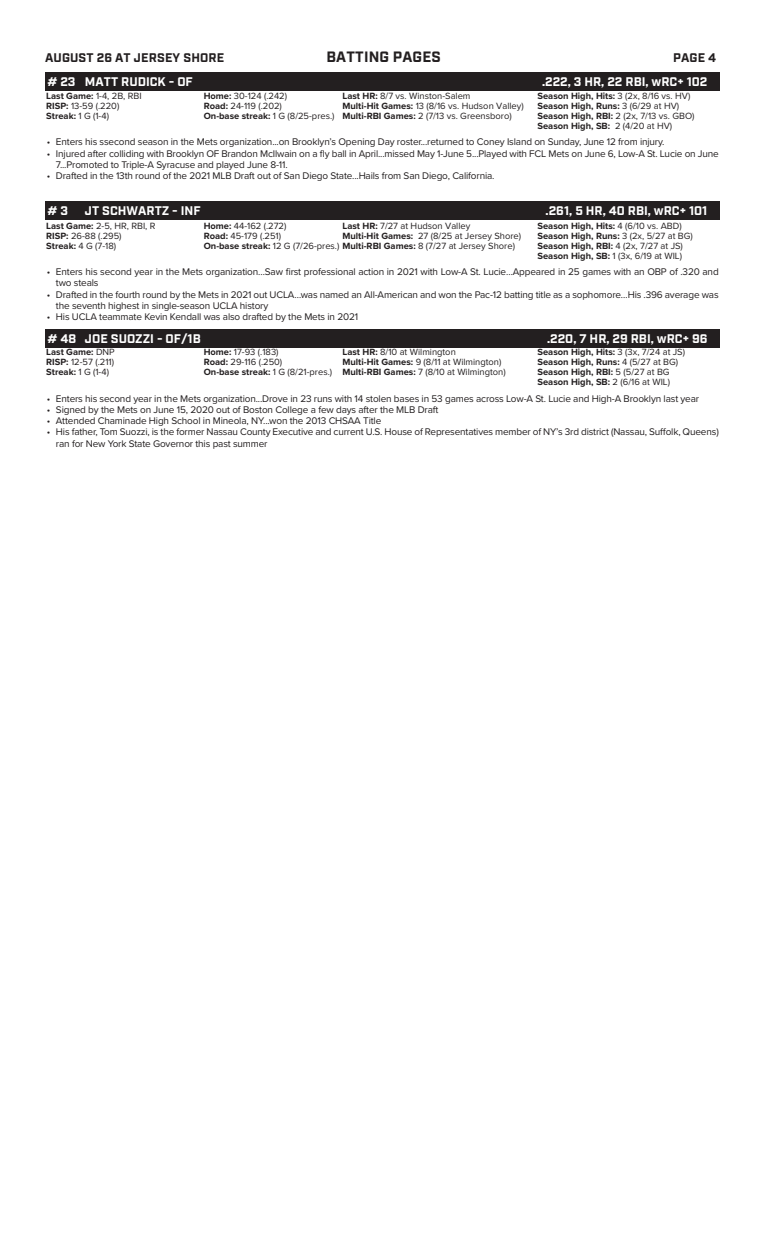
<style>
.page{position:relative;width:765px;height:1260px;background:#fff}
.page>*{position:absolute;margin:0;border:0;box-sizing:border-box;transform-origin:0 0}
.t1{font:700 15px "Industry";letter-spacing:.01em;color:#231f20}
.t2{font:700 12.5px "Industry";color:#fff}
.t3{font:700 12.5px "Industry";letter-spacing:.01em;color:#231f20}
.Bio_Bullet{font:10px/11.2px "Proxima Nova";letter-spacing:-.015em;color:#231f20}
.t4{font:9.38px "Proxima Nova";color:#231f20}
.t5{font:700 9.38px/10px "Proxima Nova";color:#231f20}
.s1{font-weight:700}
.s2{font-weight:400}
</style>
<div class="page">
<div style="left:45px;top:329px;width:675px;height:18px;background:#231f20"></div>
<div style="left:45px;top:201px;width:675px;height:19px;background:#231f20"></div>
<div style="left:45px;top:72px;width:675px;height:19px;background:#231f20"></div>
<p class="t3" style="left:45px;top:50px;width:181px">AUGUST 26 AT JERSEY SHORE</p>
<p class="t1" style="left:327px;top:47px;width:116px">BATTING PAGES</p>
<p class="t3" style="left:673px;top:50px;width:45px">PAGE 4</p>
<p class="t2" style="left:47px;top:75px;width:147px"># 23 MATT RUDICK - OF</p>
<p class="t2" style="left:542px;top:75px;width:167px">.222, 3 HR, 22 RBI, wRC+ 102</p>
<p class="t4" style="left:46px;top:89px;width:97px"><span class="s1">Last Game:</span> 1-4, 2B, RBI</p>
<p class="t4" style="left:204px;top:89px;width:85px"><span class="s1">Home:</span> 30-124 (.242)</p>
<p class="t4" style="left:342px;top:89px;width:130px"><span class="s1">Last HR:</span> 8/7 vs. Winston-Salem</p>
<p class="t5" style="left:538px;top:91px;width:154px">Season High, Hits: <span class="s2">3 (2x, 8/16 vs. HV)</span></p>
<p class="t4" style="left:46px;top:99px;width:75px"><span class="s1">RISP:</span> 13-59 (.220)</p>
<p class="t4" style="left:204px;top:99px;width:80px"><span class="s1">Road:</span> 24-119 (.202)</p>
<p class="t4" style="left:342px;top:99px;width:183px"><span class="s1">Multi-Hit Games:</span> 13 (8/16 vs. Hudson Valley)</p>
<p class="t5" style="left:538px;top:101px;width:143px">Season High, Runs: <span class="s2">3 (6/29 at HV)</span></p>
<p class="t5" style="left:46px;top:111px;width:64px">Streak: <span class="s2">1 G (1-4)</span></p>
<p class="t4" style="left:204px;top:109px;width:309px"><span class="s1">On-base streak:</span> 1 G (8/25-pres.) <span class="s1">Multi-RBI Games:</span> 2 (7/13 vs. Greensboro)</p>
<p class="t4" style="left:538px;top:109px;width:159px"><span class="s1">Season High, RBI:</span> 2 (2x, 7/13 vs. GBO)</p>
<p class="t5" style="left:538px;top:121px;width:136px">Season High, SB: <span class="s2">2 (4/20 at HV)</span></p>
<p class="Bio_Bullet" style="left:47px;top:136px;width:619px">• Enters his ssecond season in the Mets organization...on Brooklyn’s Opening Day roster...returned to Coney Island on Sunday, June 12 from injury.</p>
<p class="Bio_Bullet" style="left:56px;top:147px;width:664px;text-indent:-9px">• Injured after colliding with Brooklyn OF Brandon McIlwain on a fly ball in April...missed May 1-June 5...Played with FCL Mets on June 6, Low-A St. Lucie on June<br>7...Promoted to Triple-A Syracuse and played June 8-11.</p>
<p class="Bio_Bullet" style="left:47px;top:170px;width:449px">• Drafted in the 13th round of the 2021 MLB Draft out of San Diego State...Hails from San Diego, California.</p>
<p class="t2" style="left:47px;top:203px;width:22px"># 3</p>
<p class="t2" style="left:85px;top:203px;width:117px">JT SCHWARTZ - INF</p>
<p class="t2" style="left:546px;top:203px;width:163px">.261, 5 HR, 40 RBI, wRC+ 101</p>
<p class="t4" style="left:46px;top:219px;width:111px"><span class="s1">Last Game:</span> 2-5, HR, RBI, R</p>
<p class="t4" style="left:204px;top:219px;width:84px"><span class="s1">Home:</span> 44-162 (.272)</p>
<p class="t4" style="left:342px;top:219px;width:129px"><span class="s1">Last HR:</span> 7/27 at Hudson Valley</p>
<p class="t5" style="left:537px;top:221px;width:146px">Season High, Hits: <span class="s2">4 (6/10 vs. ABD)</span></p>
<p class="t4" style="left:46px;top:229px;width:77px"><span class="s1">RISP:</span> 26-88 (.295)</p>
<p class="t4" style="left:204px;top:229px;width:79px"><span class="s1">Road:</span> 45-179 (.251)</p>
<p class="t4" style="left:342px;top:229px;width:180px"><span class="s1">Multi-Hit Games:</span> 27 (8/25 at Jersey Shore)</p>
<p class="t5" style="left:537px;top:231px;width:157px">Season High, Runs: <span class="s2">3 (2x, 5/27 at BG)</span></p>
<p class="t4" style="left:46px;top:239px;width:71px"><span class="s1">Streak:</span> 4 G (7-18)</p>
<p class="t4" style="left:204px;top:239px;width:313px"><span class="s1">On-base streak:</span> 12 G (7/26-pres.) <span class="s1">Multi-RBI Games:</span> 8 (7/27 at Jersey Shore)</p>
<p class="t5" style="left:537px;top:241px;width:147px">Season High, RBI: <span class="s2">4 (2x, 7/27 at JS)<br></span>Season High, SB: <span class="s2">1 (3x, 6/19 at WIL)</span></p>
<p class="Bio_Bullet" style="left:56px;top:266px;width:664px;text-indent:-9px">• Enters his second year in the Mets organization…Saw first professional action in 2021 with Low-A St. Lucie…Appeared in 25 games with an OBP of .320 and two steals</p>
<p class="Bio_Bullet" style="left:56px;top:288px;width:664px;text-indent:-9px">• Drafted in the fourth round by the Mets in 2021 out UCLA…was named an All-American and won the Pac-12 batting title as a sophomore…His .396 average was the seventh highest in single-season UCLA history</p>
<p class="Bio_Bullet" style="left:47px;top:311px;width:313px">• His UCLA teammate Kevin Kendall was also drafted by the Mets in 2021</p>
<p class="t2" style="left:47px;top:331px;width:155px"># 48 JOE SUOZZI - OF/1B</p>
<p class="t2" style="left:547px;top:331px;width:162px">.220, 7 HR, 29 RBI, wRC+ 96</p>
<p class="t5" style="left:46px;top:347px;width:70px">Last Game: <span class="s2">DNP</span></p>
<p class="t4" style="left:204px;top:345px;width:76px"><span class="s1">Home:</span> 17-93 (.183)</p>
<p class="t4" style="left:342px;top:345px;width:115px"><span class="s1">Last HR:</span> 8/10 at Wilmington</p>
<p class="t5" style="left:538px;top:347px;width:149px">Season High, Hits: <span class="s2">3 (3x, 7/24 at JS)</span></p>
<p class="t4" style="left:46px;top:355px;width:69px"><span class="s1">RISP:</span> 12-57 (.211)</p>
<p class="t4" style="left:204px;top:355px;width:80px"><span class="s1">Road:</span> 29-116 (.250)</p>
<p class="t4" style="left:342px;top:355px;width:160px"><span class="s1">Multi-Hit Games:</span> 9 (8/11 at Wilmington)</p>
<p class="t5" style="left:538px;top:357px;width:142px">Season High, Runs: <span class="s2">4 (5/27 at BG)</span></p>
<p class="t5" style="left:46px;top:367px;width:64px">Streak: <span class="s2">1 G (1-4)</span></p>
<p class="t4" style="left:204px;top:365px;width:303px"><span class="s1">On-base streak:</span> 1 G (8/21-pres.) <span class="s1">Multi-RBI Games:</span> 7 (8/10 at Wilmington)</p>
<p class="t5" style="left:537px;top:367px;width:134px">Season High, RBI: <span class="s2">5 (5/27 at BG<br></span>Season High, SB: <span class="s2">2 (6/16 at WIL)</span></p>
<p class="Bio_Bullet" style="left:47px;top:392px;width:654px">• Enters his second year in the Mets organization...Drove in 23 runs with 14 stolen bases in 53 games across Low-A St. Lucie and High-A Brooklyn last year</p>
<p class="Bio_Bullet" style="left:47px;top:404px;width:393px">• Signed by the Mets on June 15, 2020 out of Boston College a few days after the MLB Draft</p>
<p class="Bio_Bullet" style="left:47px;top:415px;width:336px">• Attended Chaminade High School in Mineola, NY...won the 2013 CHSAA Title</p>
<p class="Bio_Bullet" style="left:56px;top:426px;width:664px;text-indent:-9px">• His father, Tom Suozzi, is the former Nassau County Executive and current U.S. House of Representatives member of NY’s 3rd district (Nassau, Suffolk, Queens) ran for New York State Governor this past summer</p>
</div>
